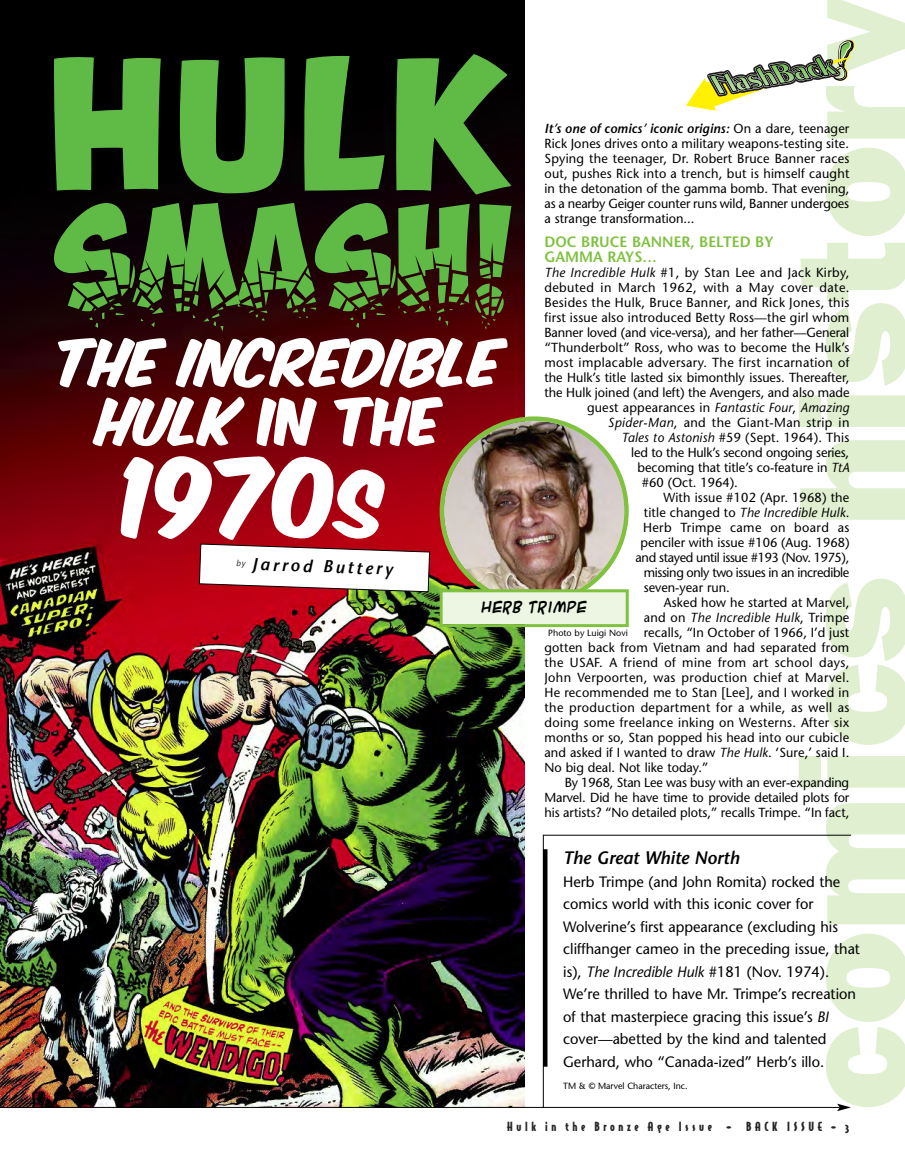
<style>
.page{position:relative;width:905px;height:1175px;background:#fff}
.page>*{position:absolute;margin:0;border:0;box-sizing:border-box;transform-origin:0 0}
.t1{font:italic 600 18px "Stone Sans";color:#000}
.t2{font:italic 600 17.25px "Stone Sans";color:#000}
.t3{font:15px/22.5px "Stone Sans";color:#000}
.t4{font:600 15px/15px "Stone Sans";color:#80c140}
.t5{font:700 13.5px "ACME Secret Agent";color:#000}
.t6{font:13.2px/15px "Stone Sans";letter-spacing:.01em;color:#000;text-align:justify}
.t7{font:13.2px "Stone Sans";letter-spacing:.03em;color:#000}
.t8{font:13.2px "Stone Sans";letter-spacing:-.01em;color:#000}
.t9{font:italic 13.2px "Stone Sans";letter-spacing:.015em;color:#000}
.t10{font:13.2px "Stone Sans";letter-spacing:-.03em;color:#000}
.t11{font:12px "Bodega Sans Black Oldstyle";letter-spacing:.31em;color:#262626}
.t12{font:9px "Stone Sans";color:#000}
.s1{font-weight:600;font-style:italic}
.s2{font-style:italic}
.s3{font-style:normal}
</style>
<div class="page">
<svg style="left:798px;top:0;width:106px;height:1107px"></svg>
<img style="left:0;top:0;width:525px;height:1107px">
<hr style="left:0;top:1107px;width:839px;height:1px;background:#000">
<svg style="left:837px;top:1103px;width:13px;height:8px"></svg>
<hr style="left:543px;top:849px;width:4px;height:217px;background:#000">
<svg style="left:54px;top:57px;width:107px;height:133px"></svg>
<svg style="left:179px;top:57px;width:106px;height:136px"></svg>
<svg style="left:303px;top:56px;width:81px;height:134px"></svg>
<svg style="left:396px;top:54px;width:115px;height:141px"></svg>
<svg style="left:54px;top:202px;width:457px;height:129px"></svg>
<svg style="left:58px;top:338px;width:108px;height:49px"></svg>
<svg style="left:176px;top:338px;width:331px;height:50px"></svg>
<svg style="left:686px;top:40px;width:168px;height:71px"></svg>
<div style="left:442px;top:592px;width:183px;height:32px;background:#ecf6e2"></div>
<div style="left:439px;top:589px;width:189px;height:38px;border:3px solid #80c140"></div>
<hr style="left:543px;top:834px;width:307px;height:1px;background:#000">
<hr style="left:543px;top:834px;width:1px;height:273px;background:#000">
<img style="left:92px;top:397px;width:536px;height:208px">
<h2 class="t2" style="left:236px;top:552px;width:158px;rotate:2deg"><sup>by</sup> Jarrod Buttery</h2>
<p class="t6" style="left:544px;top:120px;width:306px"><span class="s1">It’s one of comics’ iconic origins:</span> On a dare, teenager Rick Jones drives onto a military weapons-testing site.<br>Spying the teenager, Dr. Robert Bruce Banner races out, pushes Rick into a trench, but is himself caught in the detonation of the gamma bomb. That evening, as a nearby Geiger counter runs wild, Banner undergoes a strange transformation...</p>
<p class="t4" style="left:544px;top:234px;width:230px">DOC BRUCE BANNER, BELTED BY<br>GAMMA RAYS…</p>
<p class="t7" style="left:544px;top:264px;width:306px"><span class="s2">The Incredible Hulk</span> #1, by Stan Lee and Jack Kirby,</p>
<p class="t7" style="left:544px;top:279px;width:306px">debuted in March 1962, with a May cover date.</p>
<p class="t7" style="left:544px;top:294px;width:306px">Besides the Hulk, Bruce Banner, and Rick Jones, this</p>
<p class="t6" style="left:544px;top:309px;width:306px">first issue also introduced Betty Ross—the girl whom</p>
<p class="t8" style="left:544px;top:324px;width:306px">Banner loved (and vice-versa), and her father—General</p>
<p class="t6" style="left:544px;top:339px;width:306px">“Thunderbolt” Ross, who was to become the Hulk’s</p>
<p class="t7" style="left:544px;top:354px;width:306px">most implacable adversary. The first incarnation of</p>
<p class="t6" style="left:544px;top:369px;width:306px">the Hulk’s title lasted six bimonthly issues. Thereafter,</p>
<p class="t6" style="left:544px;top:384px;width:306px">the Hulk joined (and left) the Avengers, and also made</p>
<p class="t9" style="left:587px;top:399px;width:264px"><span class="s3">guest appearances in</span> Fantastic Four<span class="s3">,</span> Amazing</p>
<p class="t7" style="left:608px;top:414px;width:243px"><span class="s2">Spider-Man</span>, and the Giant-Man strip in</p>
<p class="t6" style="left:621px;top:429px;width:229px"><span class="s2">Tales to Astonish</span> #59 (Sept. 1964). This</p>
<p class="t8" style="left:631px;top:444px;width:219px">led to the Hulk’s second ongoing series,</p>
<p class="t6" style="left:637px;top:459px;width:213px">becoming that title’s co-feature in <span class="s2">TtA</span></p>
<p class="t6" style="left:641px;top:474px;width:98px">#60 (Oct. 1964).</p>
<p class="t6" style="left:663px;top:489px;width:187px">With issue #102 (Apr. 1968) the</p>
<p class="t9" style="left:643px;top:504px;width:207px"><span class="s3">title changed to</span> The Incredible Hulk<span class="s3">.</span></p>
<p class="t7" style="left:643px;top:519px;width:208px">Herb Trimpe came on board as</p>
<p class="t6" style="left:640px;top:534px;width:210px">penciler with issue #106 (Aug. 1968)</p>
<p class="t10" style="left:635px;top:549px;width:215px">and stayed until issue #193 (Nov. 1975),</p>
<p class="t10" style="left:643px;top:564px;width:207px">missing only two issues in an incredible</p>
<p class="t6" style="left:643px;top:579px;width:88px">seven-year run.</p>
<p class="t6" style="left:664px;top:594px;width:187px">Asked how he started at Marvel,</p>
<p class="t9" style="left:643px;top:609px;width:207px"><span class="s3">and on</span> The Incredible Hulk<span class="s3">, Trimpe</span></p>
<p class="t6" style="left:643px;top:624px;width:207px">recalls, “In October of 1966, I’d just</p>
<p class="t6" style="left:544px;top:639px;width:306px">gotten back from Vietnam and had separated from</p>
<p class="t7" style="left:544px;top:654px;width:306px">the USAF. A friend of mine from art school days,</p>
<p class="t7" style="left:544px;top:669px;width:306px">John Verpoorten, was production chief at Marvel.</p>
<p class="t6" style="left:544px;top:684px;width:306px">He recommended me to Stan [Lee], and I worked in</p>
<p class="t7" style="left:544px;top:699px;width:306px">the production department for a while, as well as</p>
<p class="t7" style="left:544px;top:714px;width:306px">doing some freelance inking on Westerns. After six</p>
<p class="t6" style="left:544px;top:729px;width:306px">months or so, Stan popped his head into our cubicle</p>
<p class="t6" style="left:544px;top:744px;width:306px">and asked if I wanted to draw <span class="s2">The Hulk</span>. ‘Sure,’ said I.</p>
<p class="t6" style="left:544px;top:760px;width:165px">No big deal. Not like today.”</p>
<p class="t8" style="left:564px;top:774px;width:286px">By 1968, Stan Lee was busy with an ever-expanding</p>
<p class="t8" style="left:544px;top:789px;width:306px">Marvel. Did he have time to provide detailed plots for</p>
<p class="t6" style="left:544px;top:805px;width:306px">his artists? “No detailed plots,” recalls Trimpe. “In fact,</p>
<p class="t5" style="left:481px;top:596px;width:107px">HERB TRIMPE</p>
<p class="t12" style="left:548px;top:627px;width:81px">Photo by Luigi Novi</p>
<h1 class="t1" style="left:563px;top:846px;width:178px">The Great White North</h1>
<p class="t3" style="left:563px;top:870px;width:298px">Herb Trimpe (and John Romita) rocked the comics world with this iconic cover for Wolverine’s first appearance (excluding his cliffhanger cameo in the preceding issue, that is), <span class="s2">The Incredible Hulk</span> #181 (Nov. 1974).<br>We’re thrilled to have Mr. Trimpe’s recreation of that masterpiece gracing this issue’s <span class="s2">BI </span>cover—abetted by the kind and talented Gerhard, who “Canada-ized” Herb’s illo.</p>
<p class="t12" style="left:563px;top:1080px;width:126px">TM &amp; © Marvel Characters, Inc.</p>
<p class="t11" style="left:507px;top:1118px;width:344px">Hulk in the Bronze Age Issue • BACK ISSUE • 3</p>
</div>
